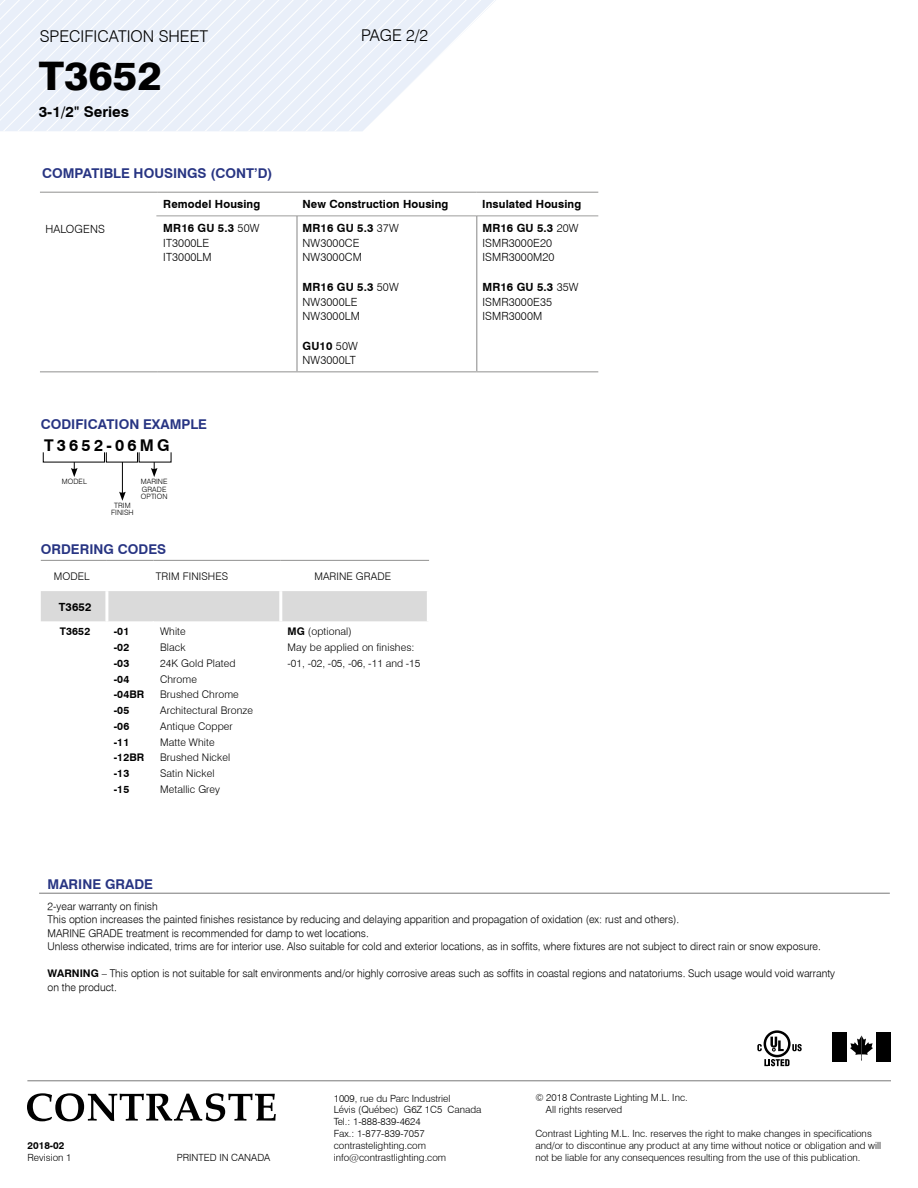
<style>
.page{position:relative;width:918px;height:1188px;background:#fff}
.page>*{position:absolute;margin:0;border:0;box-sizing:border-box;transform-origin:0 0}
.t1{font:800 39.45px "Swiss 721 BT";color:#000;scale:1.05 1}
.t2{font:300 16.2px "Swiss 721 BT";color:#000}
.t3{font:700 16.2px "Swiss 721 BT";letter-spacing:.2em;color:#000}
.t4{font:700 14.7px "Swiss 721 BT";color:#000}
.t5{font:700 13.5px "Swiss 721 BT";color:#283583}
.t6{font:300 11.25px/14.7px "Swiss 721 BT";letter-spacing:.01em;color:#000}
.t7{font:700 11.25px "Swiss 721 BT";letter-spacing:.01em;color:#000}
.t8{font:10.5px/13.5px "Swiss 721 Light BT";color:#000}
.t9{font:300 10.5px/15.8px "Swiss 721 BT";letter-spacing:.01em;color:#000}
.t10{font:700 10.5px/15.8px "Swiss 721 BT";letter-spacing:.01em;color:#000}
.t11{font:300 9.9px/11.9px "Swiss 721 BT";color:#000}
.t12{font:700 9.9px "Swiss 721 BT";color:#000}
.t13{font:300 7.35px/7.4px "Swiss 721 BT";letter-spacing:.01em;color:#000;text-align:center}
.s1{font-family:"Arial";font-weight:400}
.s2{font-weight:700}
.s3{font-family:"Swiss 721 BT";font-weight:700}
</style>
<div class="page">
<svg style="left:0;top:0;width:496px;height:131px"></svg>
<svg style="left:764px;top:1059px;width:26px;height:7px"></svg>
<svg style="left:792px;top:1044px;width:10px;height:7px"></svg>
<svg style="left:764px;top:1030px;width:27px;height:27px"></svg>
<svg style="left:766px;top:1033px;width:22px;height:22px"></svg>
<svg style="left:770px;top:1037px;width:14px;height:14px"></svg>
<svg style="left:757px;top:1044px;width:5px;height:7px"></svg>
<div style="left:876px;top:1033px;width:15px;height:29px;background:#000"></div>
<div style="left:832px;top:1033px;width:15px;height:29px;background:#000"></div>
<svg style="left:850px;top:1036px;width:23px;height:24px"></svg>
<hr style="left:27px;top:1080px;width:864px;height:1px;background:#878787">
<svg style="left:27px;top:1093px;width:249px;height:28px"></svg>
<hr style="left:122px;top:462px;width:1px;height:32px;background:#000">
<svg style="left:119px;top:492px;width:7px;height:9px"></svg>
<svg style="left:43px;top:452px;width:129px;height:25px"></svg>
<div style="left:41px;top:591px;width:386px;height:30px;background:#dadada"></div>
<hr style="left:41px;top:560px;width:66px;height:1px;background:#9d9d9c">
<hr style="left:107px;top:560px;width:46px;height:1px;background:#9d9d9c">
<hr style="left:153px;top:560px;width:128px;height:1px;background:#9d9d9c">
<hr style="left:281px;top:560px;width:148px;height:1px;background:#9d9d9c">
<hr style="left:105px;top:591px;width:3px;height:30px;background:#fff">
<hr style="left:279px;top:591px;width:3px;height:30px;background:#fff">
<hr style="left:156px;top:216px;width:141px;height:1px;background:#9d9d9c">
<hr style="left:297px;top:216px;width:180px;height:1px;background:#9d9d9c">
<hr style="left:477px;top:216px;width:121px;height:1px;background:#9d9d9c">
<hr style="left:297px;top:216px;width:1px;height:155px;background:#878787">
<hr style="left:477px;top:216px;width:1px;height:155px;background:#878787">
<hr style="left:40px;top:192px;width:117px;height:1px;background:#9d9d9c">
<hr style="left:157px;top:192px;width:140px;height:1px;background:#9d9d9c">
<hr style="left:297px;top:192px;width:180px;height:1px;background:#9d9d9c">
<hr style="left:477px;top:192px;width:121px;height:1px;background:#9d9d9c">
<hr style="left:40px;top:371px;width:117px;height:1px;background:#9d9d9c">
<hr style="left:157px;top:371px;width:140px;height:1px;background:#9d9d9c">
<hr style="left:297px;top:371px;width:180px;height:1px;background:#9d9d9c">
<hr style="left:477px;top:371px;width:121px;height:1px;background:#9d9d9c">
<hr style="left:39px;top:893px;width:851px;height:1px;background:#878787">
<h2 class="t2" style="left:40px;top:27px;width:170px">SPECIFICATION SHEET</h2>
<h1 class="t1" style="left:39px;top:52px;width:119px">T3652</h1>
<h3 class="t4" style="left:39px;top:103px;width:92px">3-1/2<span class="s1">"</span> Series</h3>
<p class="t5" style="left:42px;top:165px;width:232px">COMPATIBLE HOUSINGS (CONT’D)</p>
<h2 class="t2" style="left:361px;top:26px;width:68px">PAGE 2/2</h2>
<p class="t6" style="left:45px;top:222px;width:61px">HALOGENS</p>
<p class="t7" style="left:163px;top:197px;width:99px">Remodel Housing</p>
<p class="t7" style="left:302px;top:197px;width:148px">New Construction Housing</p>
<p class="t7" style="left:482px;top:197px;width:101px">Insulated Housing</p>
<p class="t6" style="left:163px;top:221px;width:98px"><span class="s2">MR16 GU 5.3</span> 50W<br>IT3000LE<br>IT3000LM</p>
<p class="t6" style="left:303px;top:221px;width:98px"><span class="s2">MR16 GU 5.3</span> 37W<br>NW3000CE<br>NW3000CM</p>
<p class="t6" style="left:303px;top:279px;width:98px"><span class="s2">MR16 GU 5.3</span> 50W<br>NW3000LE<br>NW3000LM</p>
<p class="t6" style="left:303px;top:338px;width:57px"><span class="s2">GU10</span> 50W<br>NW3000LT</p>
<p class="t6" style="left:482px;top:221px;width:98px"><span class="s2">MR16 GU 5.3</span> 20W<br>ISMR3000E20<br>ISMR3000M20</p>
<p class="t6" style="left:482px;top:279px;width:98px"><span class="s2">MR16 GU 5.3</span> 35W<br>ISMR3000E35<br>ISMR3000M</p>
<p class="t5" style="left:41px;top:416px;width:168px">CODIFICATION EXAMPLE</p>
<h2 class="t3" style="left:44px;top:436px;width:127px">T3652-06MG</h2>
<p class="t13" style="left:62px;top:478px;width:27px">MODEL</p>
<p class="t13" style="left:111px;top:502px;width:24px">TRIM<br>FINISH</p>
<p class="t13" style="left:141px;top:478px;width:28px;text-align:left">MARINE<br>GRADE<br>OPTION</p>
<p class="t5" style="left:41px;top:541px;width:127px">ORDERING CODES</p>
<p class="t9" style="left:54px;top:568px;width:38px">MODEL</p>
<p class="t9" style="left:156px;top:568px;width:74px">TRIM FINISHES</p>
<p class="t9" style="left:314px;top:568px;width:78px">MARINE GRADE</p>
<p class="t7" style="left:59px;top:600px;width:34px">T3652</p>
<p class="t10" style="left:60px;top:624px;width:32px">T3652</p>
<p class="t10" style="left:114px;top:624px;width:32px">-01 -02 -03 -04 -04BR -05 -06 -11 -12BR -13 -15</p>
<p class="t9" style="left:160px;top:624px;width:95px">White<br>Black<br>24K Gold Plated<br>Chrome<br>Brushed Chrome<br>Architectural Bronze<br>Antique Copper<br>Matte White<br>Brushed Nickel<br>Satin Nickel<br>Metallic Grey</p>
<p class="t9" style="left:288px;top:624px;width:134px"><span class="s2">MG</span> (optional)<br>May be applied on finishes: -01, -02, -05, -06, -11 and -15</p>
<p class="t5" style="left:48px;top:876px;width:107px">MARINE GRADE</p>
<p class="t8" style="left:48px;top:899px;width:775px">2-year warranty on finish<br>This option increases the painted finishes resistance by reducing and delaying apparition and propagation of oxidation (ex: rust and others).<br>MARINE GRADE treatment is recommended for damp to wet locations.<br>Unless otherwise indicated, trims are for interior use. Also suitable for cold and exterior locations, as in soffits, where fixtures are not subject to direct rain or snow exposure.</p>
<p class="t8" style="left:48px;top:967px;width:789px"><span class="s3">WARNING</span> – This option is not suitable for salt environments and/or highly corrosive areas such as soffits in coastal regions and natatoriums. Such usage would void warranty on the product.</p>
<p class="t12" style="left:28px;top:1140px;width:38px">2018-02</p>
<p class="t11" style="left:28px;top:1151px;width:45px">Revision 1</p>
<p class="t11" style="left:177px;top:1151px;width:95px">PRINTED IN CANADA</p>
<p class="t11" style="left:334px;top:1092px;width:149px">1009, rue du Parc Industriel<br>Lévis (Québec) G6Z 1C5 Canada<br>Tel.: 1-888-839-4624<br>Fax.: 1-877-839-7057 contrastelighting.com info@contrastlighting.com</p>
<p class="t11" style="left:546px;top:1091px;width:143px;text-indent:-11px">© 2018 Contraste Lighting M.L. Inc.<br>All rights reserved</p>
<p class="t11" style="left:535px;top:1128px;width:347px">Contrast Lighting M.L. Inc. reserves the right to make changes in specifications and/or to discontinue any product at any time without notice or obligation and will not be liable for any consequences resulting from the use of this publication.</p>
</div>
